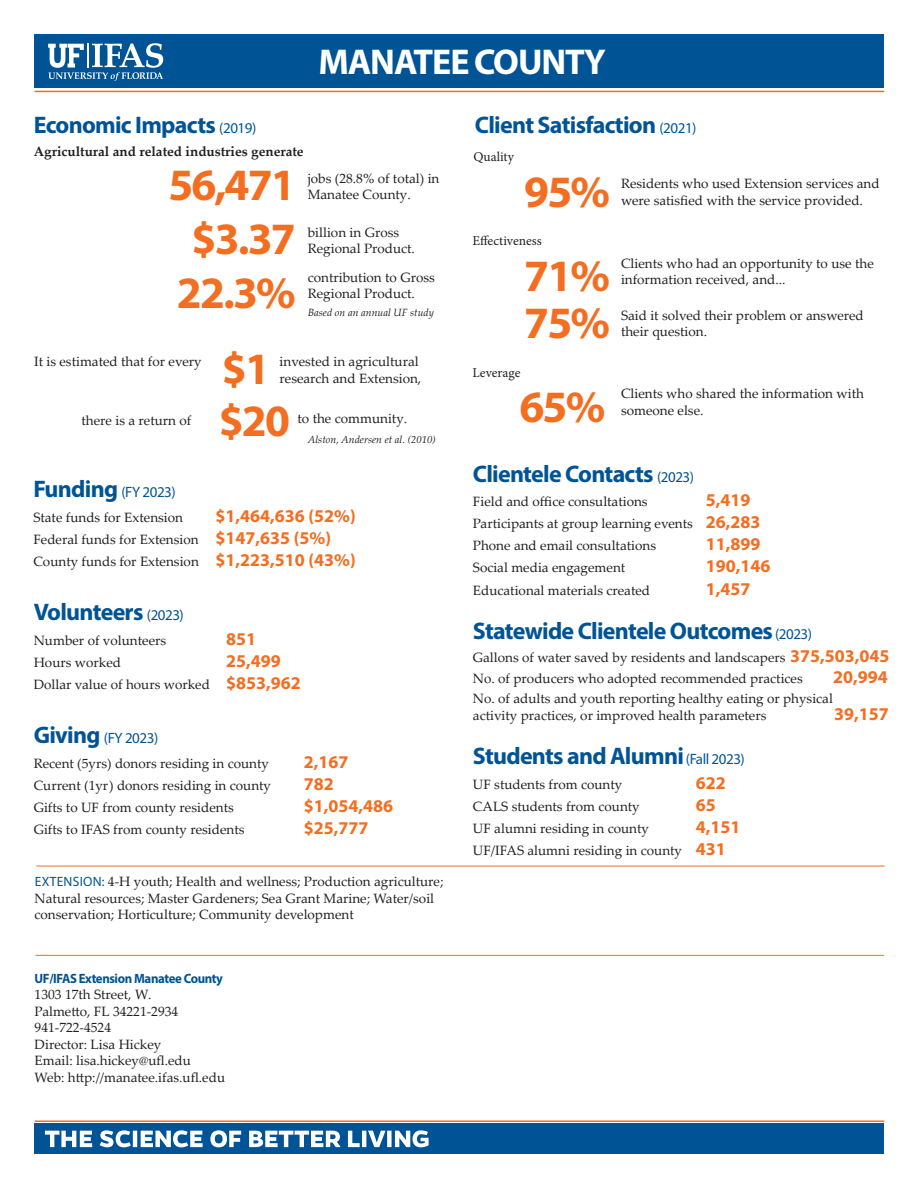
<style>
.page{position:relative;width:918px;height:1188px;background:#fff}
.page>*{position:absolute;margin:0;border:0;box-sizing:border-box;transform-origin:0 0}
.big_number{font:700 45px "Myriad Pro";letter-spacing:-.04em;color:#f36e21}
.body{font:700 45px "Myriad Pro";letter-spacing:-.04em;color:#f36e21}
.page_header{font:700 36px "Myriad Pro";letter-spacing:-.03em;color:#fff}
.text_head{font:700 24px "Myriad Pro";letter-spacing:-.03em;color:#005495}
.body-2{font:700 18px "Myriad Pro";color:#f36e21}
.text_head-2{font:15px "Myriad Pro";letter-spacing:-.03em;color:#005495}
.body-3{font:13.5px/16.5px "Palatino Linotype";color:#231f20}
.body-4{font:700 13.5px "Palatino Linotype";color:#231f20}
.big_number-2{font:13.5px/16.5px "Palatino Linotype";color:#231f20}
.location_head{font:700 13.5px "Myriad Pro";letter-spacing:-.03em;color:#005495;scale:.95 1}
.body-5{font:13.5px "Minion Pro";color:#231f20}
.text_head-3{font:13.5px "Minion Pro";letter-spacing:.005em;color:#231f20}
.footnote{font:italic 10.5px "Palatino Linotype";color:#231f20}
.body-6{font:italic 10.5px "Palatino Linotype";color:#231f20}
.s1{font-weight:400;font-size:15px}
.s2{font-weight:700;font-size:24px}
.s3{font-family:"Myriad Pro";font-weight:700;font-size:18px;color:#f36e21}
.s4{font-family:"Myriad Pro";color:#005495}
</style>
<div class="page">
<div style="left:35px;top:34px;width:849px;height:54px;background:#005495"></div>
<svg style="left:48px;top:43px;width:115px;height:38px"></svg>
<hr style="left:35px;top:91px;width:849px;height:1px;background:#f36e21">
<div style="left:35px;top:1124px;width:849px;height:30px;background:#005495"></div>
<hr style="left:35px;top:1120px;width:849px;height:2px;background:#f36e21">
<hr style="left:36px;top:955px;width:848px;height:1px;background:#f36e21">
<hr style="left:36px;top:866px;width:849px;height:1px;background:#f36e21">
<svg style="left:45px;top:1130px;width:384px;height:17px"></svg>
<p class="page_header" style="left:318px;top:39px;width:289px">MANATEE COUNTY</p>
<p class="text_head" style="left:34px;top:109px;width:224px">Economic Impacts <span class="s1">(2019)</span></p>
<p class="body-4" style="left:34px;top:142px;width:271px">Agricultural and related industries generate</p>
<p class="body" style="left:168px;top:155px;width:129px">56,471</p>
<p class="body-3" style="left:308px;top:169px;width:133px">jobs (28.8% of total) in<br>Manatee County.</p>
<p class="big_number" style="left:192px;top:209px;width:106px">$3.37</p>
<p class="big_number-2" style="left:308px;top:223px;width:109px">billion in Gross<br>Regional Product.</p>
<p class="big_number" style="left:177px;top:263px;width:121px">22.3%</p>
<p class="body-3" style="left:308px;top:268px;width:129px">contribution to Gross<br>Regional Product.</p>
<p class="body-6" style="left:308px;top:305px;width:128px">Based on an annual UF study</p>
<p class="body-3" style="left:34px;top:353px;width:169px">It is estimated that for every</p>
<p class="big_number" style="left:222px;top:339px;width:50px">$1</p>
<p class="body-3" style="left:280px;top:353px;width:143px">invested in agricultural research and Extension,</p>
<p class="body-3" style="left:82px;top:412px;width:111px">there is a return of</p>
<p class="big_number" style="left:219px;top:392px;width:73px">$20</p>
<p class="body-3" style="left:298px;top:410px;width:111px">to the community.</p>
<p class="footnote" style="left:308px;top:432px;width:129px">Alston, Andersen et al. (2010)</p>
<p class="text_head-2" style="left:33px;top:483px;width:144px"><span class="s2">Funding</span> (FY 2023)</p>
<p class="body-3" style="left:33px;top:509px;width:151px">State funds for Extension</p>
<p class="body-2" style="left:216px;top:504px;width:142px">$1,464,636 (52%)</p>
<p class="body-3" style="left:33px;top:531px;width:299px">Federal funds for Extension <span class="s3">$147,635 (5%)</span></p>
<p class="body-3" style="left:33px;top:553px;width:324px">County funds for Extension <span class="s3">$1,223,510 (43%)</span></p>
<p class="text_head" style="left:34px;top:597px;width:152px">Volunteers <span class="s1">(2023)</span></p>
<p class="body-3" style="left:34px;top:632px;width:134px">Number of volunteers</p>
<p class="body-2" style="left:226px;top:627px;width:31px">851</p>
<p class="body-3" style="left:34px;top:654px;width:89px">Hours worked</p>
<p class="body-2" style="left:226px;top:649px;width:56px">25,499</p>
<p class="body-3" style="left:34px;top:676px;width:268px">Dollar value of hours worked <span class="s3">$853,962</span></p>
<p class="text_head-2" style="left:34px;top:729px;width:126px"><span class="s2">Giving</span> (FY 2023)</p>
<p class="body-3" style="left:34px;top:755px;width:237px">Recent (5yrs) donors residing in county</p>
<p class="body-2" style="left:304px;top:750px;width:46px">2,167</p>
<p class="body-3" style="left:34px;top:777px;width:239px">Current (1yr) donors residing in county</p>
<p class="body-2" style="left:304px;top:772px;width:31px">782</p>
<p class="body-3" style="left:34px;top:799px;width:202px">Gifts to UF from county residents</p>
<p class="body-2" style="left:304px;top:794px;width:91px">$1,054,486</p>
<p class="body-3" style="left:34px;top:821px;width:212px">Gifts to IFAS from county residents</p>
<p class="body-2" style="left:304px;top:816px;width:66px">$25,777</p>
<p class="body-3" style="left:35px;top:873px;width:410px"><span class="s4">EXTENSION:</span> 4-H youth; Health and wellness; Production agriculture;<br>Natural resources; Master Gardeners; Sea Grant Marine; Water/soil conservation; Horticulture; Community development</p>
<p class="location_head" style="left:35px;top:970px;width:200px">UF/IFAS Extension Manatee County</p>
<p class="body-3" style="left:35px;top:986px;width:192px">1303 17th Street, W.<br>Palmetto, FL 34221-2934<br>941-722-4524<br>Director: Lisa Hickey<br>Email: lisa.hickey@ufl.edu<br>Web: http://manatee.ifas.ufl.edu</p>
<p class="text_head" style="left:475px;top:109px;width:223px">Client Satisfaction <span class="s1">(2021)</span></p>
<p class="text_head-3" style="left:473px;top:148px;width:42px">Quality</p>
<h1 class="body" style="left:524px;top:162px;width:87px">95%</h1>
<p class="body-3" style="left:621px;top:175px;width:260px">Residents who used Extension services and were satisfied with the service provided.</p>
<p class="body-5" style="left:472px;top:232px;width:71px">Effectiveness</p>
<p class="big_number" style="left:524px;top:246px;width:87px">71%</p>
<p class="body-3" style="left:621px;top:255px;width:254px">Clients who had an opportunity to use the information received, and...</p>
<p class="big_number" style="left:524px;top:294px;width:87px">75%</p>
<p class="body-3" style="left:621px;top:306px;width:244px">Said it solved their problem or answered their question.</p>
<p class="body-5" style="left:472px;top:363px;width:49px">Leverage</p>
<p class="big_number" style="left:519px;top:378px;width:87px">65%</p>
<p class="body-3" style="left:621px;top:385px;width:244px">Clients who shared the information with someone else.</p>
<p class="text_head" style="left:473px;top:458px;width:223px">Clientele Contacts <span class="s1">(2023)</span></p>
<p class="body-3" style="left:473px;top:493px;width:176px">Field and office consultations</p>
<p class="body-2" style="left:706px;top:489px;width:46px">5,419</p>
<p class="body-3" style="left:473px;top:515px;width:289px">Participants at group learning events <span class="s3">26,283</span></p>
<p class="body-3" style="left:473px;top:537px;width:185px">Phone and email consultations</p>
<p class="body-2" style="left:706px;top:533px;width:56px">11,899</p>
<p class="body-3" style="left:473px;top:559px;width:154px">Social media engagement</p>
<p class="body-2" style="left:706px;top:555px;width:66px">190,146</p>
<p class="body-3" style="left:473px;top:581px;width:179px">Educational materials created</p>
<p class="body-2" style="left:706px;top:577px;width:46px">1,457</p>
<p class="text_head" style="left:473px;top:615px;width:341px">Statewide Clientele Outcomes <span class="s1">(2023)</span></p>
<p class="body-3" style="left:473px;top:649px;width:418px">Gallons of water saved by residents and landscapers <span class="s3">375,503,045</span></p>
<p class="body-3" style="left:473px;top:669px;width:331px">No. of producers who adopted recommended practices</p>
<p class="body-2" style="left:833px;top:665px;width:56px">20,994</p>
<p class="body-3" style="left:473px;top:690px;width:362px">No. of adults and youth reporting healthy eating or physical activity practices, or improved health parameters</p>
<p class="body-2" style="left:834px;top:702px;width:56px">39,157</p>
<p class="text_head" style="left:473px;top:741px;width:273px">Students and Alumni <span class="s1">(Fall 2023)</span></p>
<p class="body-3" style="left:473px;top:776px;width:151px">UF students from county</p>
<p class="body-2" style="left:696px;top:771px;width:31px">622</p>
<p class="body-3" style="left:473px;top:798px;width:168px">CALS students from county</p>
<p class="body-2" style="left:696px;top:793px;width:21px">65</p>
<p class="body-3" style="left:473px;top:820px;width:178px">UF alumni residing in county</p>
<p class="body-2" style="left:696px;top:816px;width:46px">4,151</p>
<p class="body-3" style="left:473px;top:842px;width:254px">UF/IFAS alumni residing in county <span class="s3">431</span></p>
</div>
